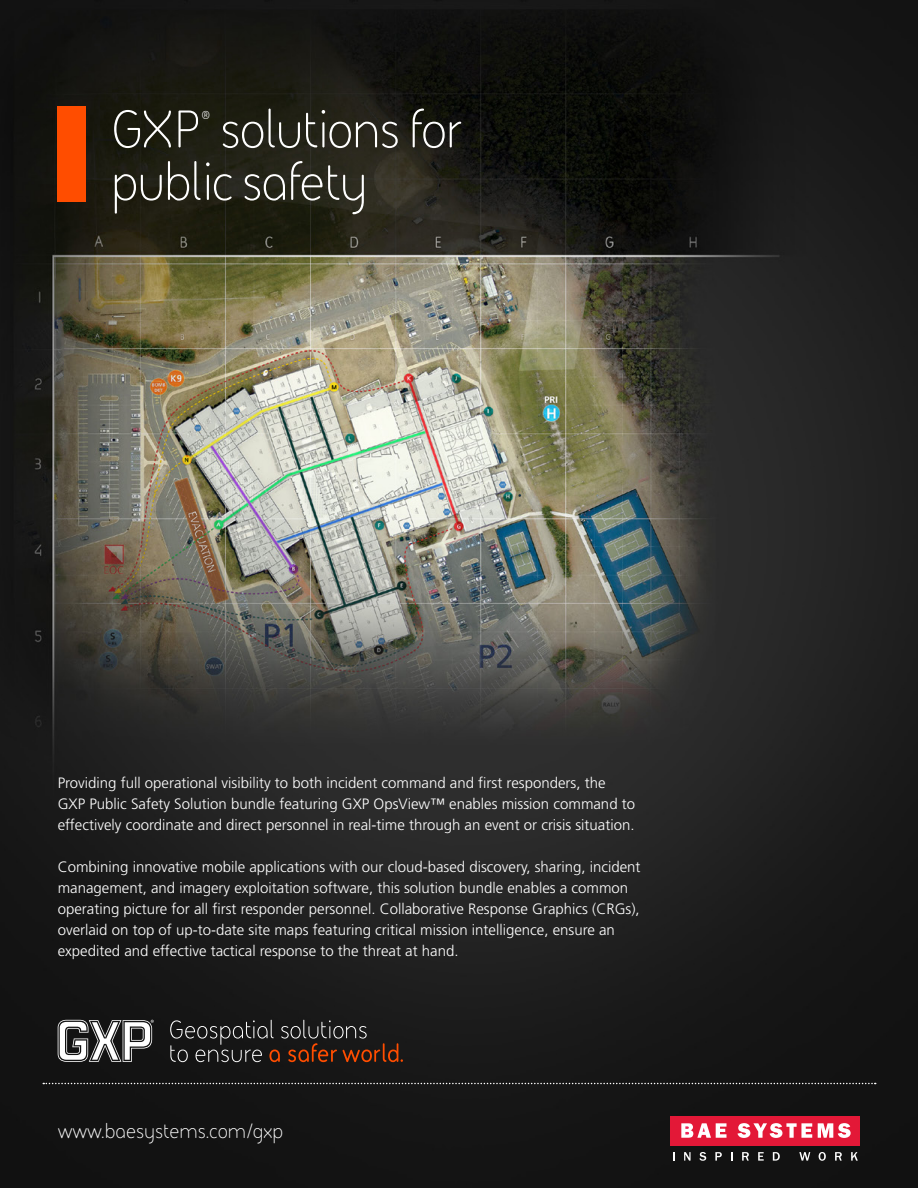
<style>
.page{position:relative;width:918px;height:1188px;background:#fff}
.page>*{position:absolute;margin:0;border:0;box-sizing:border-box;transform-origin:0 0}
.t1{font:54px "BAE Systems";letter-spacing:-.025em;color:#fff}
.t2{font:21px "BAE Systems";color:#fff}
.t3{font:300 15px/21px "Frutiger LT Std";color:#fff}
.t4{font:15px "BAE Systems";color:#fff}
</style>
<div class="page">
<img style="left:0;top:0;width:918px;height:1188px">
<div style="left:57px;top:106px;width:29px;height:96px;background:#ff4d00"></div>
<svg style="left:43px;top:1083px;width:833px;height:1px"></svg>
<div style="left:670px;top:1116px;width:190px;height:29px;background:#e31837"></div>
<svg style="left:818px;top:1123px;width:33px;height:15px"></svg>
<svg style="left:737px;top:1123px;width:75px;height:15px"></svg>
<svg style="left:681px;top:1123px;width:45px;height:15px"></svg>
<svg style="left:684px;top:1152px;width:7px;height:9px"></svg>
<svg style="left:699px;top:1152px;width:7px;height:9px"></svg>
<svg style="left:715px;top:1152px;width:7px;height:9px"></svg>
<svg style="left:742px;top:1152px;width:7px;height:9px"></svg>
<svg style="left:758px;top:1152px;width:6px;height:9px"></svg>
<svg style="left:773px;top:1152px;width:7px;height:9px"></svg>
<svg style="left:799px;top:1152px;width:11px;height:9px"></svg>
<svg style="left:819px;top:1152px;width:7px;height:9px"></svg>
<svg style="left:835px;top:1152px;width:7px;height:9px"></svg>
<svg style="left:851px;top:1152px;width:7px;height:9px"></svg>
<svg style="left:170px;top:1020px;width:233px;height:42px;background:#362c27"></svg>
<svg style="left:58px;top:1020px;width:96px;height:42px"></svg>
<h1 class="t1" style="left:111px;top:94px;width:352px">GXP solutions for</h1>
<p class="t4" style="left:201px;top:106px;width:11px">®</p>
<h1 class="t1" style="left:111px;top:147px;width:258px">public safety</h1>
<p class="t3" style="left:58px;top:773px;width:579px">Providing full operational visibility to both incident command and first responders, the<br>GXP Public Safety Solution bundle featuring GXP OpsView™ enables mission command to effectively coordinate and direct personnel in real-time through an event or crisis situation.</p>
<p class="t3" style="left:58px;top:857px;width:584px">Combining innovative mobile applications with our cloud-based discovery, sharing, incident management, and imagery exploitation software, this solution bundle enables a common operating picture for all first responder personnel. Collaborative Response Graphics (CRGs), overlaid on top of up‑to‑date site maps featuring critical mission intelligence, ensure an expedited and effective tactical response to the threat at hand.</p>
<h2 class="t2" style="left:58px;top:1117px;width:227px">www.baesystems.com/gxp</h2>
</div>
